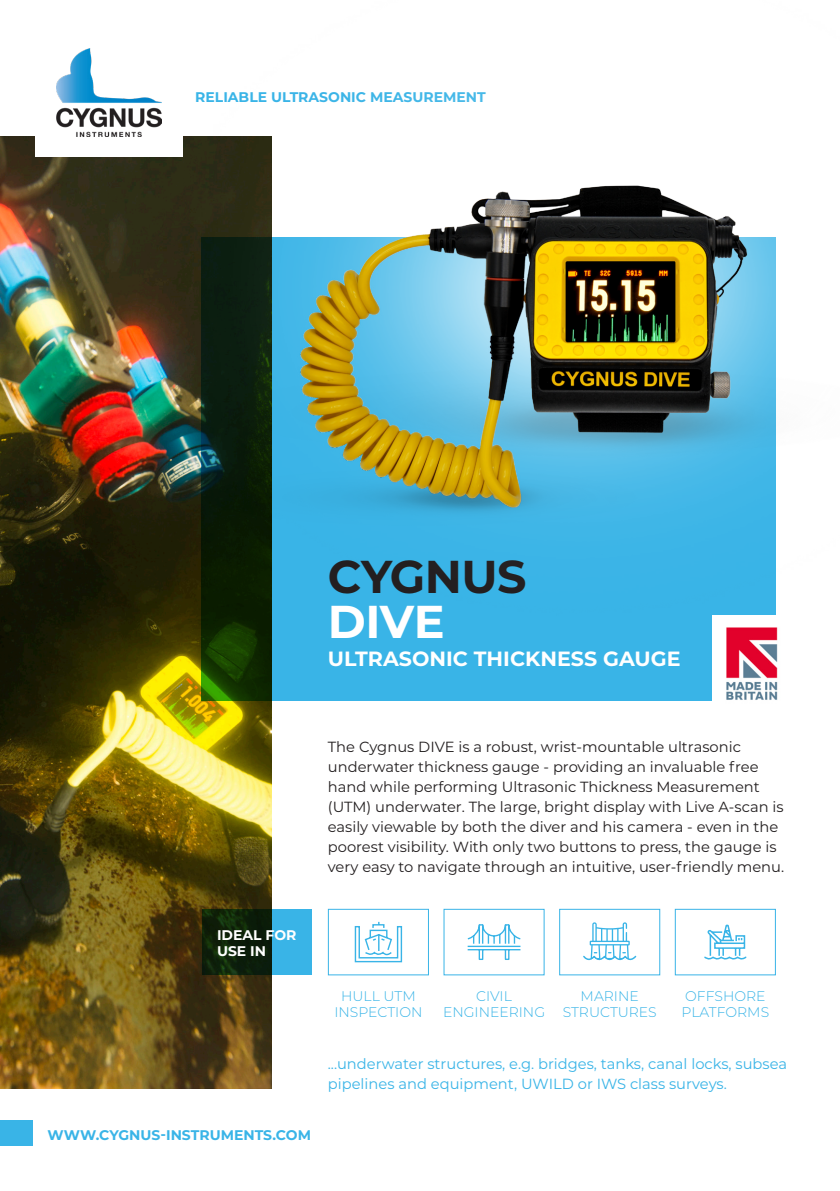
<style>
.page{position:relative;width:840px;height:1191px;background:#fff}
.page>*{position:absolute;margin:0;border:0;box-sizing:border-box;transform-origin:0 0}
.TEXT_regular{font:700 46px/45.6px "Montserrat";letter-spacing:-.015em;color:#231f20}
.Text_under_circles{font:700 20.6px "Montserrat";color:#fff}
.TEXT_regular-2{font:14.6px/20px "Montserrat";color:#231f20}
.TEXT_regular-3{font:14.6px/20px "Montserrat";color:#39b4e7}
.Text_under_circles-2{font:300 14px/16px "Montserrat";color:#39b4e7;text-align:center}
.Text_under_circles-3{font:700 14px "Montserrat";color:#39b4e7}
.Text_under_circles-4{font:700 14px/16px "Montserrat";color:#fff}
.s1{color:#fff}
</style>
<div class="page">
<img style="left:0;top:136px;width:271px;height:953px">
<div style="left:35px;top:36px;width:148px;height:121px;background:#fff"></div>
<img style="left:57px;top:48px;width:94px;height:89px">
<div style="left:0;top:1120px;width:33px;height:25px;background:#39b4e7"></div>
<div style="left:328px;top:908px;width:100px;height:67px;border:1px solid #39b4e7"></div>
<div style="left:443px;top:908px;width:101px;height:67px;border:1px solid #39b4e7"></div>
<div style="left:559px;top:908px;width:101px;height:67px;border:1px solid #39b4e7"></div>
<div style="left:674px;top:908px;width:101px;height:67px;border:1px solid #39b4e7"></div>
<div style="left:201px;top:237px;width:574px;height:463px;background:#39b4e7"></div>
<div style="left:712px;top:615px;width:69px;height:91px;background:#fff"></div>
<img style="left:726px;top:627px;width:52px;height:73px">
<img style="left:151px;top:98px;width:625px;height:517px">
<svg style="left:202px;top:909px;width:109px;height:66px;background:#1d5659"></svg>
<svg style="left:583px;top:922px;width:54px;height:39px"></svg>
<svg style="left:354px;top:921px;width:48px;height:42px"></svg>
<svg style="left:704px;top:924px;width:43px;height:36px"></svg>
<svg style="left:467px;top:924px;width:54px;height:36px"></svg>
<p class="Text_under_circles-3" style="left:195px;top:87px;width:292px">RELIABLE ULTRASONIC MEASUREMENT</p>
<p class="TEXT_regular" style="left:328px;top:551px;width:200px">CYGNUS<br><span class="s1">DIVE</span></p>
<p class="Text_under_circles" style="left:328px;top:644px;width:354px">ULTRASONIC THICKNESS GAUGE</p>
<p class="TEXT_regular-2" style="left:328px;top:736px;width:457px">The Cygnus DIVE is a robust, wrist-mountable ultrasonic underwater thickness gauge - providing an invaluable free hand while performing Ultrasonic Thickness Measurement (UTM) underwater. The large, bright display with Live A-scan is easily viewable by both the diver and his camera - even in the poorest visibility. With only two buttons to press, the gauge is very easy to navigate through an intuitive, user-friendly menu.</p>
<p class="Text_under_circles-4" style="left:217px;top:926px;width:81px">IDEAL FOR<br>USE IN</p>
<p class="Text_under_circles-3" style="left:48px;top:1124px;width:265px">WWW.CYGNUS-INSTRUMENTS.COM</p>
<p class="Text_under_circles-2" style="left:334px;top:987px;width:90px">HULL UTM<br>INSPECTION</p>
<p class="Text_under_circles-2" style="left:443px;top:987px;width:104px">CIVIL<br>ENGINEERING</p>
<p class="Text_under_circles-2" style="left:562px;top:988px;width:95px">MARINE<br>STRUCTURES</p>
<p class="Text_under_circles-2" style="left:681px;top:988px;width:89px;text-align:left">OFFSHORE<br>PLATFORMS</p>
<p class="TEXT_regular-3" style="left:328px;top:1053px;width:460px">...underwater structures, e.g. bridges, tanks, canal locks, subsea pipelines and equipment, UWILD or IWS class surveys.</p>
</div>
